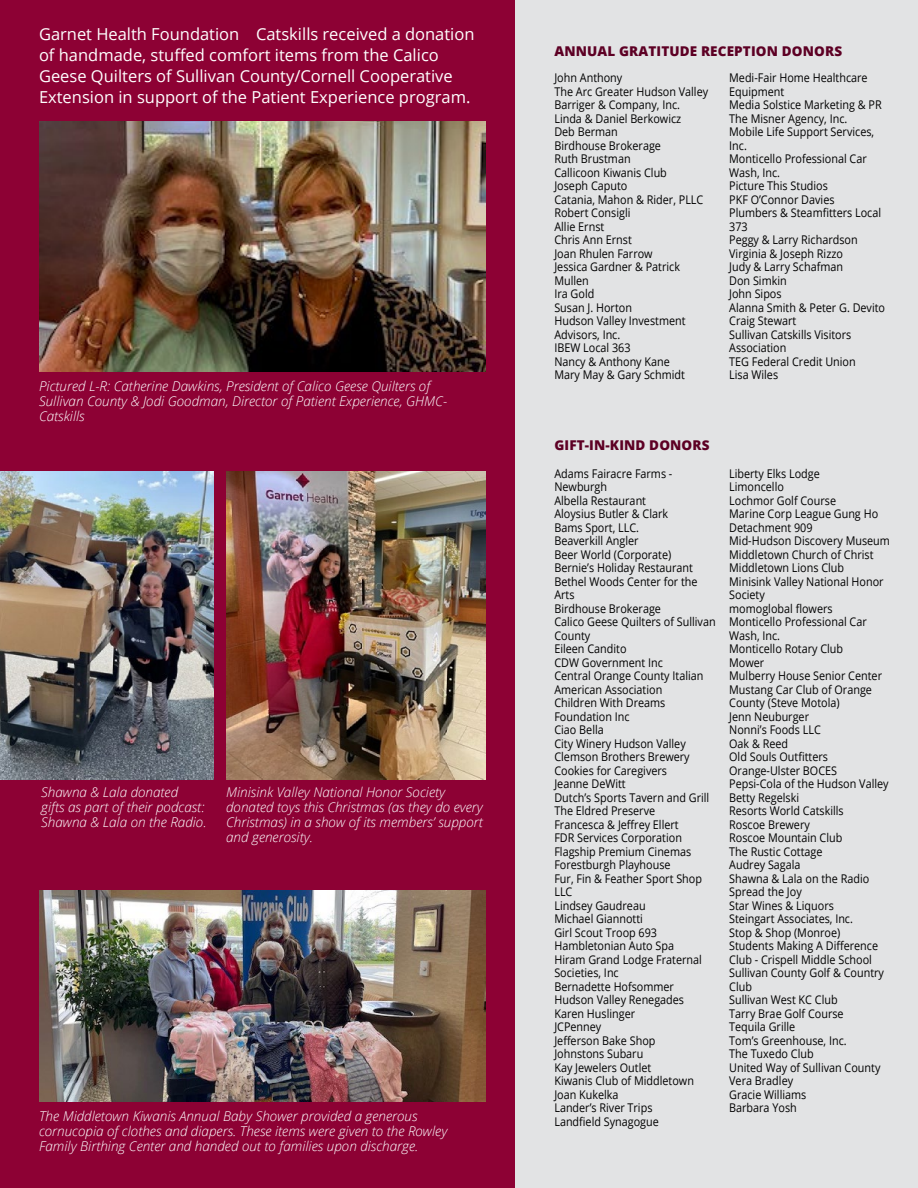
<style>
.page{position:relative;width:918px;height:1188px;background:#fff}
.page>*{position:absolute;margin:0;border:0;box-sizing:border-box;transform-origin:0 0}
.t1{font:16.5px/21px "Open Sans";color:#fff}
.t2{font:italic 300 13.5px/15px "Open Sans";color:#fff}
.t3{font:800 13.5px "Open Sans";letter-spacing:.01em;color:#5d0024}
.t4{font:12px/13.5px "Open Sans";color:#000;scale:.9 1}
</style>
<div class="page">
<div style="left:506px;top:0;width:412px;height:1188px;background:#e2e3e4"></div>
<div style="left:0;top:0;width:515px;height:1188px;background:#8d0134"></div>
<img style="left:0;top:471px;width:213px;height:308px">
<img style="left:39px;top:121px;width:446px;height:251px">
<img style="left:226px;top:471px;width:259px;height:308px">
<img style="left:39px;top:890px;width:446px;height:212px">
<p class="t1" style="left:39px;top:23px;width:437px">Garnet Health Foundation Catskills received a donation</p>
<p class="t1" style="left:39px;top:44px;width:401px">of handmade, stuffed comfort items from the Calico</p>
<p class="t3" style="left:554px;top:41px;width:289px">ANNUAL GRATITUDE RECEPTION DONORS</p>
<p class="t1" style="left:39px;top:65px;width:433px">Geese Quilters of Sullivan County/Cornell Cooperative<br>Extension in support of the Patient Experience program.</p>
<p class="t2" style="left:39px;top:378px;width:410px">Pictured L-R: Catherine Dawkins, President of Calico Geese Quilters of<br>Sullivan County &amp; Jodi Goodman, Director of Patient Experience, GHMC-<br>Catskills</p>
<p class="t2" style="left:41px;top:785px;width:138px">Shawna &amp; Lala donated</p>
<p class="t2" style="left:41px;top:800px;width:165px">gifts as part of their podcast:</p>
<p class="t2" style="left:41px;top:815px;width:167px">Shawna &amp; Lala on the Radio.</p>
<p class="t2" style="left:226px;top:785px;width:258px">Minisink Valley National Honor Society donated toys this Christmas (as they do every<br>Christmas) in a show of its members’ support</p>
<p class="t2" style="left:226px;top:830px;width:88px">and generosity.</p>
<p class="t2" style="left:39px;top:1108px;width:380px">The Middletown Kiwanis Annual Baby Shower provided a generous</p>
<p class="t2" style="left:39px;top:1123px;width:410px">cornucopia of clothes and diapers. These items were given to the Rowley<br>Family Birthing Center and handed out to families upon discharge.</p>
<p class="t4" style="left:554px;top:71px;width:172px">John Anthony<br>The Arc Greater Hudson Valley<br>Barriger &amp; Company, Inc.<br>Linda &amp; Daniel Berkowicz<br>Deb Berman<br>Birdhouse Brokerage<br>Ruth Brustman<br>Callicoon Kiwanis Club<br>Joseph Caputo<br>Catania, Mahon &amp; Rider, PLLC<br>Robert Consigli<br>Allie Ernst<br>Chris Ann Ernst<br>Joan Rhulen Farrow<br>Jessica Gardner &amp; Patrick<br>Mullen<br>Ira Gold<br>Susan J. Horton<br>Hudson Valley Investment<br>Advisors, Inc.<br>IBEW Local 363<br>Nancy &amp; Anthony Kane<br>Mary May &amp; Gary Schmidt</p>
<p class="t4" style="left:729px;top:71px;width:175px">Medi-Fair Home Healthcare<br>Equipment<br>Media Solstice Marketing &amp; PR<br>The Misner Agency, Inc.<br>Mobile Life Support Services,<br>Inc.<br>Monticello Professional Car<br>Wash, Inc.<br>Picture This Studios<br>PKF O’Connor Davies<br>Plumbers &amp; Steamfitters Local<br>373<br>Peggy &amp; Larry Richardson<br>Virginia &amp; Joseph Rizzo<br>Judy &amp; Larry Schafman<br>Don Simkin<br>John Sipos<br>Alanna Smith &amp; Peter G. Devito<br>Craig Stewart<br>Sullivan Catskills Visitors<br>Association<br>TEG Federal Credit Union<br>Lisa Wiles</p>
<p class="t3" style="left:554px;top:435px;width:157px">GIFT-IN-KIND DONORS</p>
<p class="t4" style="left:554px;top:466px;width:181px">Adams Fairacre Farms -<br>Newburgh<br>Albella Restaurant<br>Aloysius Butler &amp; Clark<br>Bams Sport, LLC.<br>Beaverkill Angler<br>Beer World (Corporate)<br>Bernie’s Holiday Restaurant<br>Bethel Woods Center for the<br>Arts<br>Birdhouse Brokerage<br>Calico Geese Quilters of Sullivan<br>County<br>Eileen Candito<br>CDW Government Inc<br>Central Orange County Italian<br>American Association<br>Children With Dreams<br>Foundation Inc<br>Ciao Bella<br>City Winery Hudson Valley<br>Clemson Brothers Brewery<br>Cookies for Caregivers<br>Jeanne DeWitt<br>Dutch’s Sports Tavern and Grill<br>The Eldred Preserve<br>Francesca &amp; Jeffrey Ellert<br>FDR Services Corporation<br>Flagship Premium Cinemas<br>Forestburgh Playhouse<br>Fur, Fin &amp; Feather Sport Shop<br>LLC<br>Lindsey Gaudreau<br>Michael Giannotti<br>Girl Scout Troop 693<br>Hambletonian Auto Spa<br>Hiram Grand Lodge Fraternal<br>Societies, Inc<br>Bernadette Hofsommer<br>Hudson Valley Renegades<br>Karen Huslinger<br>JCPenney<br>Jefferson Bake Shop<br>Johnstons Subaru<br>Kay Jewelers Outlet<br>Kiwanis Club of Middletown<br>Joan Kukelka<br>Lander’s River Trips<br>Landfield Synagogue</p>
<p class="t4" style="left:729px;top:466px;width:102px">Liberty Elks Lodge</p>
<p class="t4" style="left:729px;top:480px;width:62px">Limoncello</p>
<p class="t4" style="left:729px;top:493px;width:180px">Lochmor Golf Course<br>Marine Corp League Gung Ho<br>Detachment 909<br>Mid-Hudson Discovery Museum<br>Middletown Church of Christ<br>Middletown Lions Club<br>Minisink Valley National Honor<br>Society<br>momoglobal flowers<br>Monticello Professional Car<br>Wash, Inc.<br>Monticello Rotary Club<br>Mower<br>Mulberry House Senior Center<br>Mustang Car Club of Orange<br>County (Steve Motola)<br>Jenn Neuburger<br>Nonni’s Foods LLC<br>Oak &amp; Reed<br>Old Souls Outfitters<br>Orange-Ulster BOCES<br>Pepsi-Cola of the Hudson Valley<br>Betty Regelski<br>Resorts World Catskills<br>Roscoe Brewery<br>Roscoe Mountain Club<br>The Rustic Cottage<br>Audrey Sagala<br>Shawna &amp; Lala on the Radio<br>Spread the Joy<br>Star Wines &amp; Liquors<br>Steingart Associates, Inc.<br>Stop &amp; Shop (Monroe)<br>Students Making A Difference<br>Club - Crispell Middle School<br>Sullivan County Golf &amp; Country<br>Club<br>Sullivan West KC Club<br>Tarry Brae Golf Course<br>Tequila Grille<br>Tom’s Greenhouse, Inc.<br>The Tuxedo Club<br>United Way of Sullivan County<br>Vera Bradley<br>Gracie Williams<br>Barbara Yosh</p>
</div>
